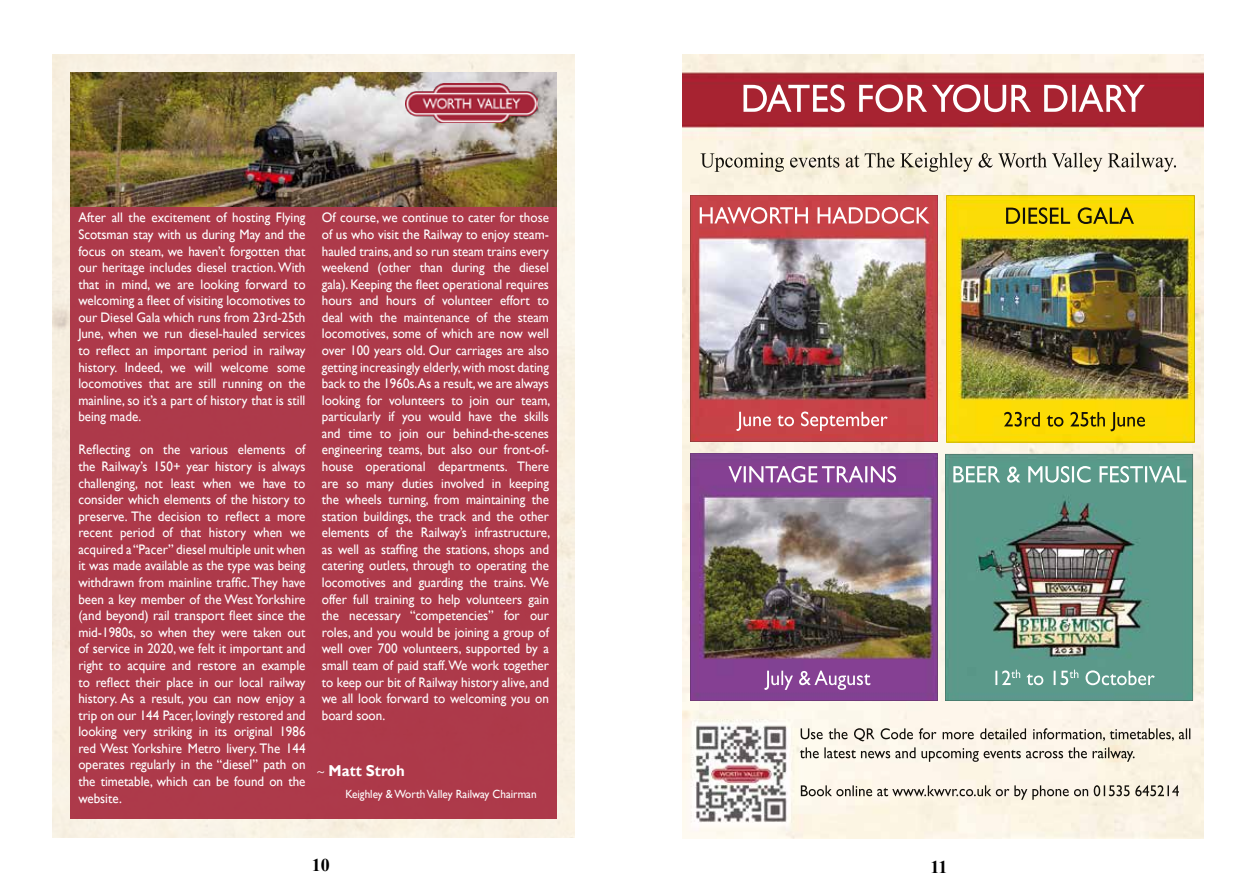
<style>
.page{position:relative;width:1259px;height:893px;background:#fff}
.page>*{position:absolute;margin:0;border:0;box-sizing:border-box;transform-origin:0 0}
.t1{font:700 18px "Times New Roman";color:#000}
.t2{font:700 15.75px "Gill Sans";color:#fff;scale:.94 1}
.t3{font:13.8px/16.5px "Gill Sans";color:#fff;text-align:justify;scale:.94 1}
.t4{font:11.85px "Gill Sans";color:#fff;scale:.94 1}
.s1{font-family:"Minion Pro";font-weight:400}
</style>
<div class="page">
<img style="left:682px;top:54px;width:522px;height:785px">
<img style="left:690px;top:195px;width:248px;height:247px">
<img style="left:690px;top:454px;width:248px;height:246px">
<img style="left:945px;top:454px;width:248px;height:247px">
<img style="left:946px;top:195px;width:248px;height:247px">
<img style="left:53px;top:54px;width:521px;height:783px">
<div style="left:70px;top:206px;width:487px;height:613px;background:#ad3a4a"></div>
<img style="left:71px;top:73px;width:486px;height:133px">
<img style="left:406px;top:84px;width:131px;height:38px">
<p class="t3" style="left:78px;top:210px;width:243px">After all the excitement of hosting Flying Scotsman stay with us during May and the focus on steam, we haven’t forgotten that our heritage includes diesel traction. With that in mind, we are looking forward to welcoming a fleet of visiting locomotives to our Diesel Gala which runs from 23rd-25th June, when we run diesel-hauled services to reflect an important period in railway history. Indeed, we will welcome some locomotives that are still running on the mainline, so it’s a part of history that is still being made.</p>
<p class="t3" style="left:78px;top:442px;width:243px">Reflecting on the various elements of the Railway’s 150+ year history is always challenging, not least when we have to consider which elements of the history to preserve. The decision to reflect a more recent period of that history when we acquired a “Pacer” diesel multiple unit when it was made available as the type was being withdrawn from mainline traffic. They have been a key member of the West Yorkshire (and beyond) rail transport fleet since the mid-1980s, so when they were taken out of service in 2020, we felt it important and right to acquire and restore an example to reflect their place in our local railway history. As a result, you can now enjoy a trip on our 144 Pacer, lovingly restored and looking very striking in its original 1986 red West Yorkshire Metro livery. The 144 operates regularly in the “diesel” path on the timetable, which can be found on the website.</p>
<p class="t3" style="left:322px;top:210px;width:244px">Of course, we continue to cater for those of us who visit the Railway to enjoy steam&shy;hauled trains, and so run steam trains every weekend (other than during the diesel gala). Keeping the fleet operational requires hours and hours of volunteer effort to deal with the maintenance of the steam locomotives, some of which are now well over 100 years old. Our carriages are also getting increasingly elderly, with most dating back to the 1960s.As a result, we are always looking for volunteers to join our team, particularly if you would have the skills and time to join our behind-the-scenes engineering teams, but also our front-of&shy;house operational departments. There are so many duties involved in keeping the wheels turning, from maintaining the station buildings, the track and the other elements of the Railway’s infrastructure, as well as staffing the stations, shops and catering outlets, through to operating the locomotives and guarding the trains. We offer full training to help volunteers gain the necessary “competencies” for our roles, and you would be joining a group of well over 700 volunteers, supported by a small team of paid staff. We work together to keep our bit of Railway history alive, and we all look forward to welcoming you on board soon.</p>
<p class="t2" style="left:316px;top:761px;width:95px"><span class="s1">~</span> Matt Stroh</p>
<p class="t4" style="left:345px;top:787px;width:205px">Keighley &amp; Worth Valley Railway Chairman</p>
<h1 class="t1" style="left:312px;top:852px;width:19px">10</h1>
<h1 class="t1" style="left:930px;top:854px;width:19px">11</h1>
</div>
